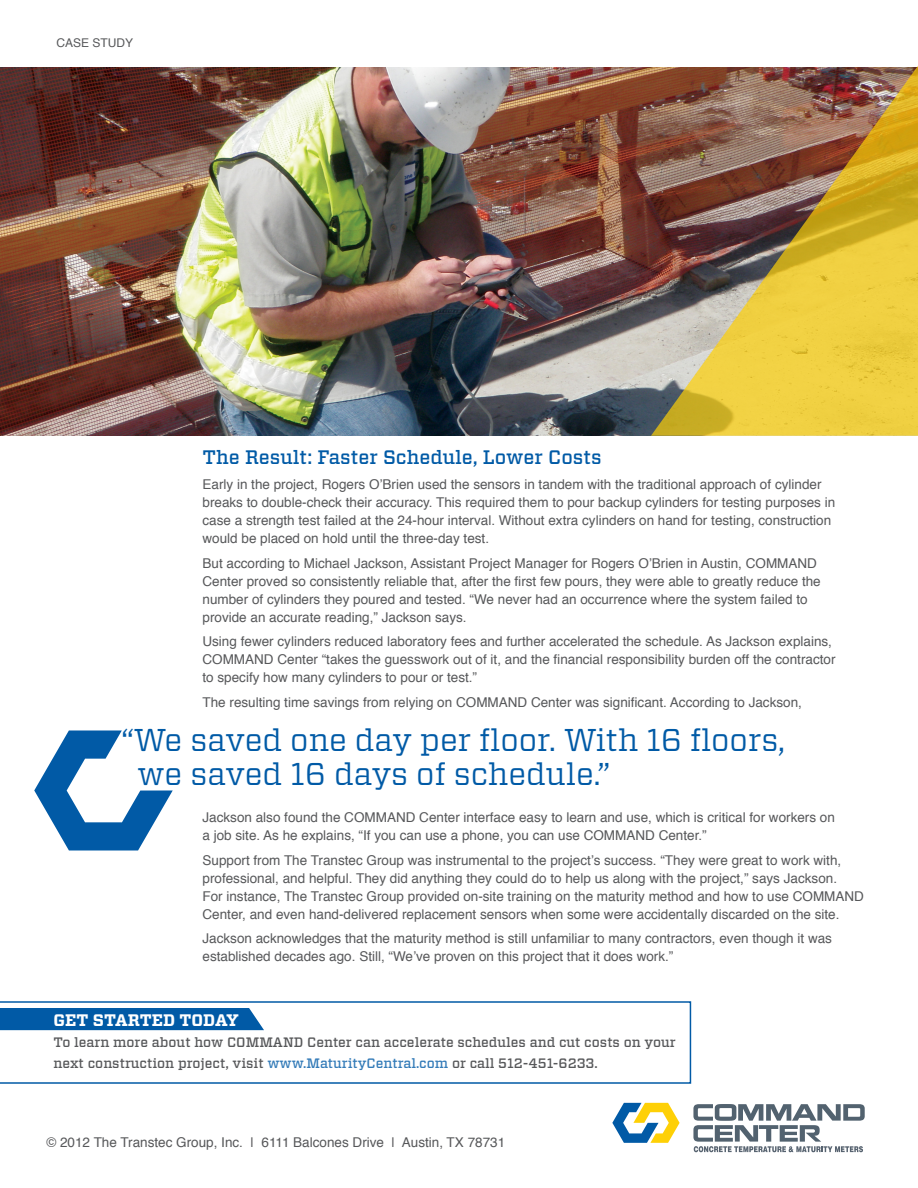
<style>
.page{position:relative;width:918px;height:1188px;background:#fff}
.page>*{position:absolute;margin:0;border:0;box-sizing:border-box;transform-origin:0 0}
.t1{font:31.5px/34.5px "Vitesse";color:#005aa6}
.t2{font:500 19.5px "Vitesse";color:#005aa6}
.t3{font:700 16.65px "Vitesse";color:#fff}
.t4{font:500 13.65px/21.3px "Vitesse";color:#57585a}
.t5{font:13.5px/18px "Helvetica";color:#57585a}
.t6{font:12px "Helvetica";color:#57585a}
.s1{color:#337bb8}
</style>
<div class="page">
<svg style="left:0;top:1001px;width:691px;height:83px"></svg>
<img style="left:0;top:68px;width:651px;height:367px">
<svg style="left:34px;top:730px;width:139px;height:120px"></svg>
<svg style="left:612px;top:1103px;width:68px;height:40px"></svg>
<svg style="left:693px;top:1104px;width:172px;height:48px"></svg>
<img style="left:651px;top:66px;width:267px;height:370px">
<p class="t6" style="left:56px;top:33px;width:78px">CASE STUDY</p>
<p class="t2" style="left:202px;top:444px;width:401px">The Result: Faster Schedule, Lower Costs</p>
<p class="t5" style="left:202px;top:476px;width:634px">Early in the project, Rogers O’Brien used the sensors in tandem with the traditional approach of cylinder breaks to double-check their accuracy. This required them to pour backup cylinders for testing purposes in case a strength test failed at the 24-hour interval. Without extra cylinders on hand for testing, construction would be placed on hold until the three-day test.</p>
<p class="t5" style="left:202px;top:554px;width:620px">But according to Michael Jackson, Assistant Project Manager for Rogers O’Brien in Austin, COMMAND Center proved so consistently reliable that, after the first few pours, they were able to greatly reduce the number of cylinders they poured and tested. “We never had an occurrence where the system failed to provide an accurate reading,” Jackson says.</p>
<p class="t5" style="left:202px;top:633px;width:635px">Using fewer cylinders reduced laboratory fees and further accelerated the schedule. As Jackson explains,<br>COMMAND Center “takes the guesswork out of it, and the financial responsibility burden off the contractor to specify how many cylinders to pour or test.”</p>
<p class="t5" style="left:202px;top:694px;width:601px">The resulting time savings from relying on COMMAND Center was significant. According to Jackson,</p>
<p class="t1" style="left:138px;top:722px;width:649px;text-indent:-16px">“We saved one day per floor. With 16 floors, we saved 16 days of schedule.”</p>
<p class="t5" style="left:202px;top:809px;width:634px">Jackson also found the COMMAND Center interface easy to learn and use, which is critical for workers on a job site. As he explains, “If you can use a phone, you can use COMMAND Center.”</p>
<p class="t5" style="left:202px;top:851px;width:663px">Support from The Transtec Group was instrumental to the project’s success. “They were great to work with, professional, and helpful. They did anything they could do to help us along with the project,” says Jackson.<br>For instance, The Transtec Group provided on-site training on the maturity method and how to use COMMAND Center, and even hand-delivered replacement sensors when some were accidentally discarded on the site.</p>
<p class="t5" style="left:202px;top:930px;width:631px">Jackson acknowledges that the maturity method is still unfamiliar to many contractors, even though it was established decades ago. Still, “We’ve proven on this project that it does work.”</p>
<p class="t3" style="left:54px;top:1009px;width:187px">GET STARTED TODAY</p>
<p class="t4" style="left:54px;top:1032px;width:624px">To learn more about how COMMAND Center can accelerate schedules and cut costs on your next construction project, visit <span class="s1">www.MaturityCentral.com</span> or call 512-451-6233.</p>
<p class="t5" style="left:46px;top:1134px;width:460px">© 2012 The Transtec Group, Inc. | 6111 Balcones Drive | Austin, TX 78731</p>
</div>
